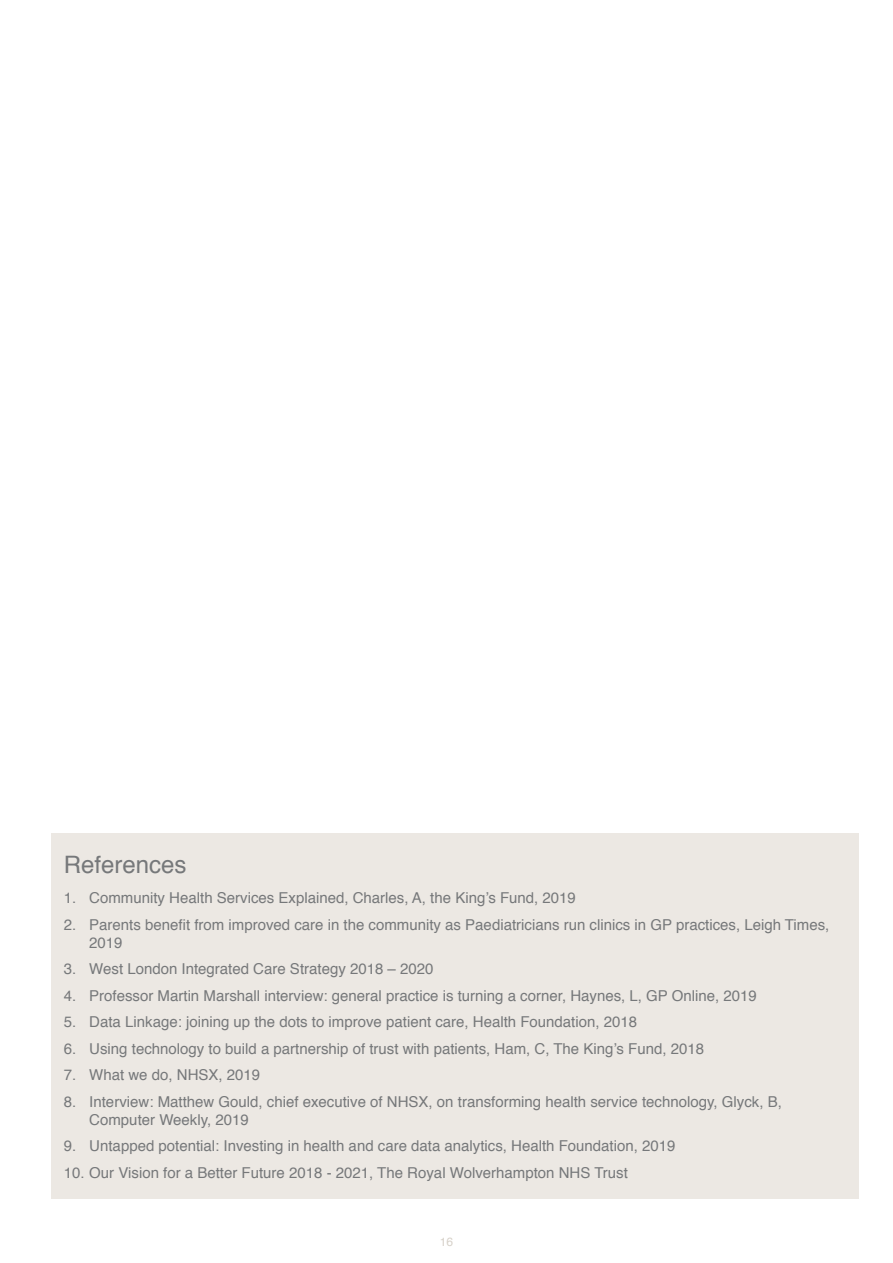
<style>
.page{position:relative;width:893px;height:1263px;background:#fff}
.page>*{position:absolute;margin:0;border:0;box-sizing:border-box;transform-origin:0 0}
.t1{font:24px "Helvetica";color:#76787a}
.t2{font:15px/18px "Helvetica";color:#76787a}
.t3{font:12px "Helvetica";color:#d7d1c9}
</style>
<div class="page">
<div style="left:51px;top:833px;width:808px;height:366px;background:#ece8e3"></div>
<h1 class="t1" style="left:64px;top:846px;width:124px">References</h1>
<p class="t2" style="left:64px;top:889px;width:514px">1. Community Health Services Explained, Charles, A, the King’s Fund, 2019</p>
<p class="t2" style="left:89px;top:916px;width:742px;text-indent:-26px">2. Parents benefit from improved care in the community as Paediatricians run clinics in GP practices, Leigh Times,<br>2019</p>
<p class="t2" style="left:64px;top:960px;width:371px">3. West London Integrated Care Strategy 2018 – 2020</p>
<p class="t2" style="left:64px;top:987px;width:695px">4. Professor Martin Marshall interview: general practice is turning a corner, Haynes, L, GP Online, 2019</p>
<p class="t2" style="left:64px;top:1013px;width:575px">5. Data Linkage: joining up the dots to improve patient care, Health Foundation, 2018</p>
<p class="t2" style="left:64px;top:1040px;width:642px">6. Using technology to build a partnership of trust with patients, Ham, C, The King’s Fund, 2018</p>
<p class="t2" style="left:64px;top:1066px;width:198px">7. What we do, NHSX, 2019</p>
<p class="t2" style="left:89px;top:1093px;width:694px;text-indent:-26px">8. Interview: Matthew Gould, chief executive of NHSX, on transforming health service technology, Glyck, B,<br>Computer Weekly, 2019</p>
<p class="t2" style="left:64px;top:1137px;width:613px">9. Untapped potential: Investing in health and care data analytics, Health Foundation, 2019</p>
<p class="t2" style="left:64px;top:1164px;width:566px">10. Our Vision for a Better Future 2018 - 2021, The Royal Wolverhampton NHS Trust</p>
<p class="t3" style="left:440px;top:1233px;width:15px">16</p>
</div>
